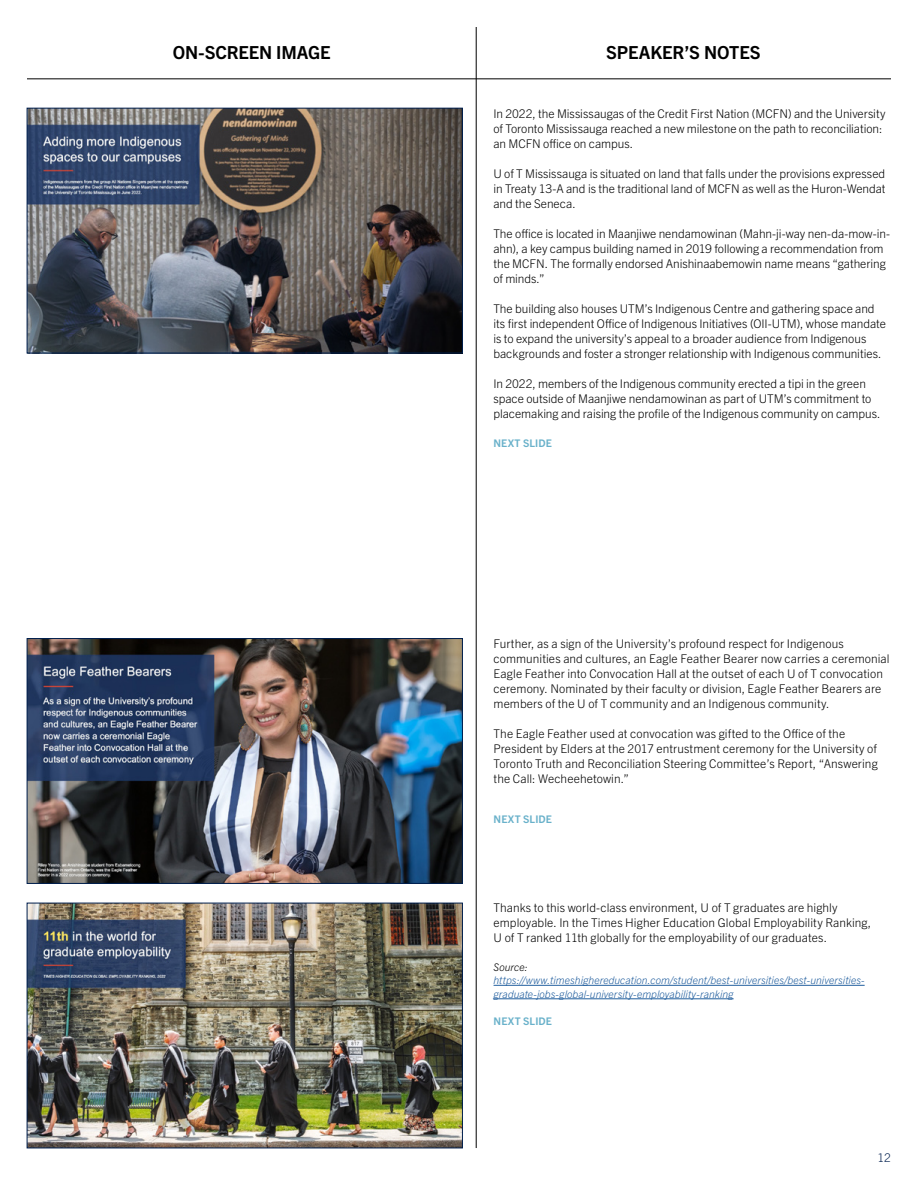
<style>
.page{position:relative;width:918px;height:1188px;background:#fff}
.page>*{position:absolute;margin:0;border:0;box-sizing:border-box;transform-origin:0 0}
.t1{font:700 18px "Trade Gothic Next LT Pro";letter-spacing:-.01em;color:#000}
.t2{font:300 12px/15px "Trade Gothic Next LT Pro";color:#000}
.t3{font:300 12px "Trade Gothic Next LT Pro";color:#001f4e}
.t4{font:italic 300 10.5px/13.5px "Trade Gothic Next LT Pro";letter-spacing:.005em;color:#215e9e}
.t5{font:700 10.5px "Trade Gothic Next LT Pro";letter-spacing:.015em;color:#69b1ca}
.t6{font:italic 300 10.5px "Trade Gothic Next LT Pro";letter-spacing:.01em;color:#000}
</style>
<div class="page">
<hr style="left:27px;top:79px;width:864px;height:1px;background:#000">
<hr style="left:476px;top:27px;width:1px;height:1121px;background:#000">
<img style="left:29px;top:905px;width:432px;height:241px">
<div style="left:27px;top:903px;width:436px;height:245px;border:1px solid #001f4e"></div>
<img style="left:29px;top:640px;width:432px;height:242px">
<div style="left:27px;top:638px;width:436px;height:246px;border:1px solid #001f4e"></div>
<hr style="left:494px;top:985px;width:371px;height:1px;background:#215e9e">
<hr style="left:494px;top:999px;width:240px;height:1px;background:#215e9e">
<img style="left:29px;top:110px;width:432px;height:241px">
<div style="left:27px;top:108px;width:436px;height:245px;border:1px solid #001f4e"></div>
<h1 class="t1" style="left:173px;top:40px;width:159px">ON-SCREEN IMAGE</h1>
<h1 class="t1" style="left:606px;top:40px;width:156px">SPEAKER’S NOTES</h1>
<p class="t2" style="left:493px;top:106px;width:394px">In 2022, the Mississaugas of the Credit First Nation (MCFN) and the University of Toronto Mississauga reached a new milestone on the path to reconciliation: an MCFN office on campus.</p>
<p class="t2" style="left:493px;top:166px;width:394px;text-align:justify">U of T Mississauga is situated on land that falls under the provisions expressed in Treaty 13-A and is the traditional land of MCFN as well as the Huron-Wendat and the Seneca.</p>
<p class="t2" style="left:493px;top:226px;width:398px">The office is located in Maanjiwe nendamowinan (Mahn-ji-way nen-da-mow-in&shy;ahn), a key campus building named in 2019 following a recommendation from the MCFN. The formally endorsed Anishinaabemowin name means “gathering of minds.”</p>
<p class="t2" style="left:493px;top:301px;width:394px">The building also houses UTM’s Indigenous Centre and gathering space and its first independent Office of Indigenous Initiatives (OII-UTM), whose mandate is to expand the university’s appeal to a broader audience from Indigenous backgrounds and foster a stronger relationship with Indigenous communities.</p>
<p class="t2" style="left:493px;top:376px;width:389px">In 2022, members of the Indigenous community erected a tipi in the green space outside of Maanjiwe nendamowinan as part of UTM’s commitment to placemaking and raising the profile of the Indigenous community on campus.</p>
<p class="t5" style="left:493px;top:436px;width:60px">NEXT SLIDE</p>
<p class="t2" style="left:494px;top:635px;width:397px">Further, as a sign of the University’s profound respect for Indigenous communities and cultures, an Eagle Feather Bearer now carries a ceremonial Eagle Feather into Convocation Hall at the outset of each U of T convocation ceremony. Nominated by their faculty or division, Eagle Feather Bearers are members of the U of T community and an Indigenous community.</p>
<p class="t2" style="left:494px;top:725px;width:386px">The Eagle Feather used at convocation was gifted to the Office of the President by Elders at the 2017 entrustment ceremony for the University of Toronto Truth and Reconciliation Steering Committee’s Report, “Answering the Call: Wecheehetowin.”</p>
<p class="t5" style="left:494px;top:812px;width:60px">NEXT SLIDE</p>
<p class="t2" style="left:494px;top:900px;width:379px">Thanks to this world-class environment, U of T graduates are highly employable. In the Times Higher Education Global Employability Ranking,<br>U of T ranked 11th globally for the employability of our graduates.</p>
<p class="t6" style="left:494px;top:960px;width:36px">Source:</p>
<p class="t4" style="left:494px;top:973px;width:373px">https://www.timeshighereducation.com/student/best-universities/best-universities&shy;graduate-jobs-global-university-employability-ranking</p>
<p class="t5" style="left:494px;top:1014px;width:60px">NEXT SLIDE</p>
<p class="t3" style="left:877px;top:1149px;width:15px">12</p>
</div>
